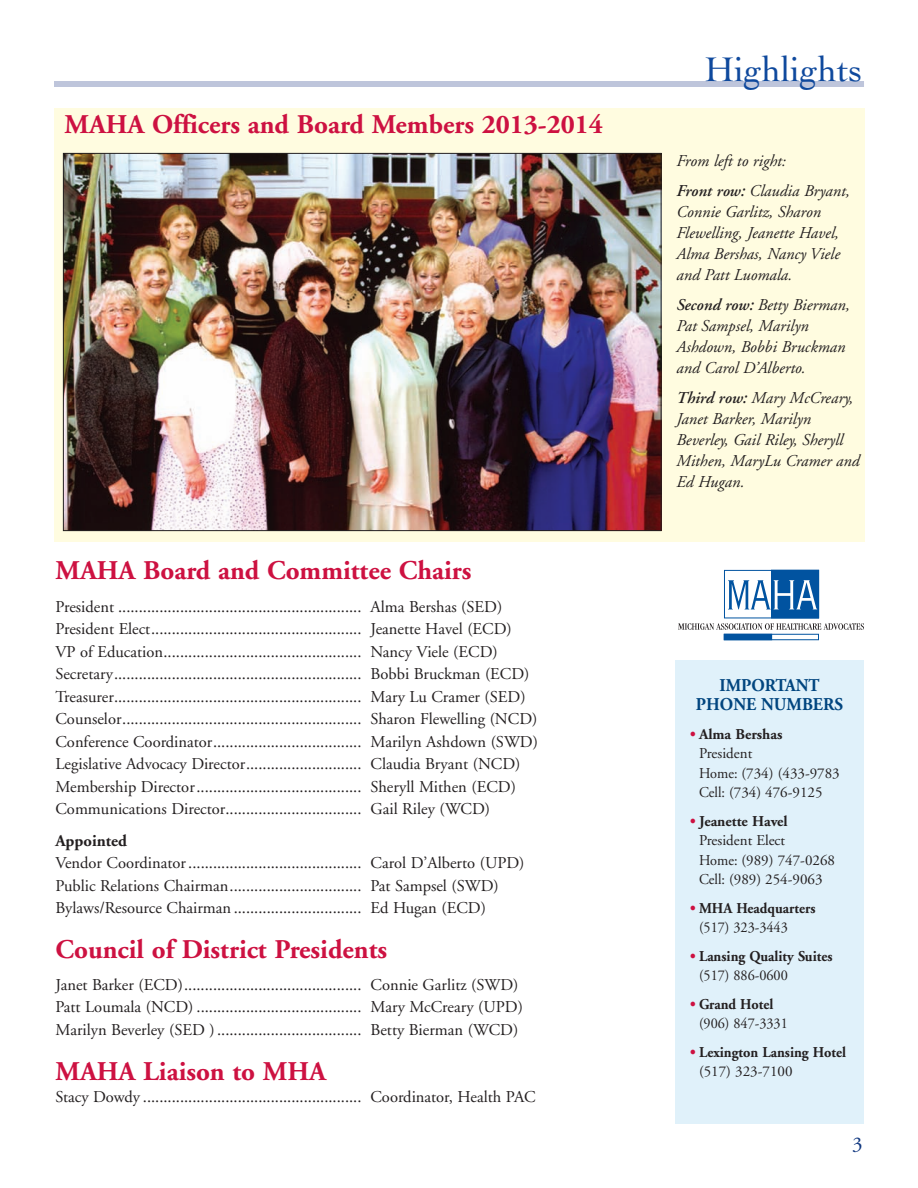
<style>
.page{position:relative;width:918px;height:1188px;background:#fff}
.page>*{position:absolute;margin:0;border:0;box-sizing:border-box;transform-origin:0 0}
.t1{font:36px "Cochin";color:#0f499d}
.t2{font:700 27px "Adobe Garamond";color:#cd1141}
.t3{font:21px "Adobe Garamond";color:#113880}
.t4{font:700 18px/19.5px "Adobe Garamond";color:#01457f;text-align:center;scale:.95 1}
.t5{font:16.5px/22.5px "Adobe Garamond";color:#231f20}
.t6{font:italic 16.5px/21px "Adobe Garamond";color:#231f20}
.t7{font:700 16.5px "Adobe Garamond";color:#231f20}
.t8{font:15px/19.5px "Adobe Garamond";color:#231f20}
.t9{font:700 15px/19.5px "Adobe Garamond";color:#231f20;scale:.95 1}
.t10{font:15px/19.5px "Adobe Garamond";color:#231f20;scale:.95 1}
.s1{font-weight:600}
.s2{font-weight:700;color:#cd1141}
.s3{font-weight:700}
.s4{color:#cd1141}
.s5{font-weight:400}
</style>
<div class="page">
<div style="left:54px;top:81px;width:810px;height:6px;background:#bec5db"></div>
<div style="left:724px;top:570px;width:95px;height:48px;border:1px solid #0153a0"></div>
<div style="left:771px;top:570px;width:48px;height:48px;background:#0153a0"></div>
<div style="left:724px;top:634px;width:95px;height:6px;border:1px solid #0153a0"></div>
<div style="left:724px;top:634px;width:48px;height:6px;background:#0153a0"></div>
<svg style="left:728px;top:580px;width:89px;height:29px"></svg>
<svg style="left:678px;top:623px;width:186px;height:7px"></svg>
<div style="left:54px;top:108px;width:810px;height:433px;background:#fffce0"></div>
<img style="left:65px;top:155px;width:595px;height:374px">
<div style="left:675px;top:660px;width:189px;height:464px;background:#e0f1fa"></div>
<h2 class="t2" style="left:64px;top:110px;width:540px">MAHA Officers and Board Members 2013-2014</h2>
<h2 class="t2" style="left:56px;top:556px;width:417px">MAHA Board and Committee Chairs</h2>
<p class="t5" style="left:56px;top:596px;width:484px">President ........................................................... Alma Bershas (SED)<br>President Elect................................................... Jeanette Havel (ECD)<br>VP of Education................................................ Nancy Viele (ECD)<br>Secretary............................................................ Bobbi Bruckman (ECD)<br>Treasurer............................................................ Mary Lu Cramer (SED)<br>Counselor.......................................................... Sharon Flewelling (NCD)<br>Conference Coordinator.................................... Marilyn Ashdown (SWD)<br>Legislative Advocacy Director............................ Claudia Bryant (NCD)<br>Membership Director........................................ Sheryll Mithen (ECD)<br>Communications Director................................. Gail Riley (WCD)</p>
<p class="t7" style="left:56px;top:832px;width:73px">Appointed</p>
<p class="t5" style="left:56px;top:852px;width:471px">Vendor Coordinator .......................................... Carol D’Alberto (UPD)<br>Public Relations Chairman................................ Pat Sampsel (SWD)<br>Bylaws/Resource Chairman ............................... Ed Hugan (ECD)</p>
<h2 class="t2" style="left:56px;top:935px;width:333px">Council of District Presidents</h2>
<p class="t5" style="left:56px;top:974px;width:469px">Janet Barker (ECD)........................................... Connie Garlitz (SWD)<br>Patt Loumala (NCD) ........................................ Mary McCreary (UPD)<br>Marilyn Beverley (SED ) ................................... Betty Bierman (WCD)</p>
<h2 class="t2" style="left:56px;top:1057px;width:272px">MAHA Liaison to MHA</h2>
<p class="t5" style="left:56px;top:1086px;width:482px">Stacy Dowdy ..................................................... Coordinator, Health PAC</p>
<h1 class="t1" style="left:705px;top:49px;width:159px">Highlights</h1>
<p class="t6" style="left:676px;top:147px;width:175px;line-height:30px">From left to right:<br><span class="s1">Front row:</span> Claudia Bryant,</p>
<p class="t6" style="left:676px;top:202px;width:165px">Connie Garlitz, Sharon<br>Flewelling, Jeanette Havel,<br>Alma Bershas, Nancy Viele and Patt Luomala.</p>
<p class="t6" style="left:676px;top:295px;width:175px"><span class="s1">Second row:</span> Betty Bierman,<br>Pat Sampsel, Marilyn<br>Ashdown, Bobbi Bruckman and Carol D’Alberto.</p>
<p class="t6" style="left:676px;top:388px;width:185px"><span class="s1">Third row:</span> Mary McCreary,<br>Janet Barker, Marilyn<br>Beverley, Gail Riley, Sheryll<br>Mithen, MaryLu Cramer and<br>Ed Hugan.</p>
<p class="t4" style="left:696px;top:676px;width:156px">IMPORTANT<br>PHONE NUMBERS</p>
<p class="t8" style="left:699px;top:725px;width:142px;text-indent:-9px"><span class="s2">•</span> <span class="s3">Alma Bershas<br></span>President<br>Home: (734) (433-9783<br>Cell: (734) 476-9125</p>
<p class="t8" style="left:699px;top:812px;width:138px;text-indent:-9px"><span class="s2">•</span> <span class="s3">Jeanette Havel<br></span>President Elect<br>Home: (989) 747-0268<br>Cell: (989) 254-9063</p>
<p class="t9" style="left:699px;top:899px;width:124px;text-indent:-9px"><span class="s4">•</span> MHA Headquarters <span class="s5">(517) 323-3443</span></p>
<p class="t9" style="left:699px;top:947px;width:142px;text-indent:-9px"><span class="s4">•</span> Lansing Quality Suites <span class="s5">(517) 886-0600</span></p>
<p class="t10" style="left:699px;top:995px;width:95px;text-indent:-9px"><span class="s2">•</span> <span class="s3">Grand Hotel </span>(906) 847-3331</p>
<p class="t9" style="left:699px;top:1043px;width:156px;text-indent:-9px"><span class="s4">•</span> Lexington Lansing Hotel <span class="s5">(517) 323-7100</span></p>
<p class="t3" style="left:852px;top:1133px;width:12px">3</p>
</div>
